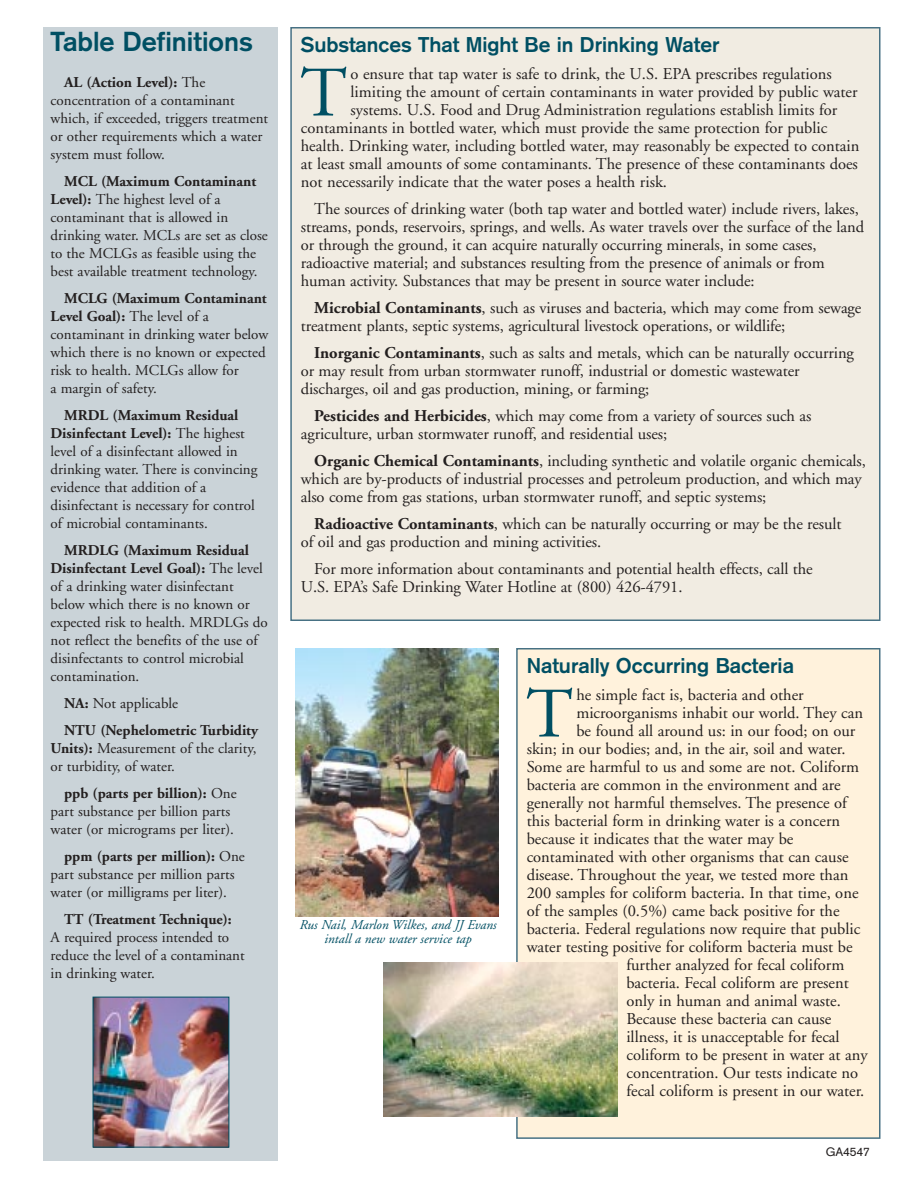
<style>
.page{position:relative;width:918px;height:1188px;background:#fff}
.page>*{position:absolute;margin:0;border:0;box-sizing:border-box;transform-origin:0 0}
.t1{font:70.8px "Adobe Garamond";color:#004f63}
.t2{font:700 27px "Akzidenz Grotesk";color:#004f63}
.t3{font:700 21px "Akzidenz Grotesk";color:#004f63}
.t4{font:16.5px/18px "Adobe Garamond";color:#231f1f}
.t5{font:15px/18px "Adobe Garamond";color:#231f1f}
.t6{font:700 15px/27px "Adobe Garamond";color:#231f1f}
.t7{font:italic 13.5px/13.5px "Adobe Garamond";color:#004f63;text-align:center}
.t8{font:12px "Akzidenz Grotesk";color:#231f1f}
.s1{font-weight:700}
.s2{font-weight:400}
</style>
<div class="page">
<div style="left:44px;top:27px;width:234px;height:1134px;background:#cad3d8"></div>
<img style="left:95px;top:999px;width:132px;height:147px">
<div style="left:93px;top:997px;width:136px;height:151px;border:1px solid #004f63"></div>
<img style="left:295px;top:648px;width:204px;height:268px">
<div style="left:291px;top:28px;width:589px;height:592px;background:#f1ece2"></div>
<div style="left:290px;top:27px;width:590px;height:594px;border:2px solid #477184"></div>
<div style="left:517px;top:649px;width:363px;height:489px;background:#fff2dc"></div>
<div style="left:516px;top:648px;width:364px;height:491px;border:2px solid #477184"></div>
<img style="left:383px;top:963px;width:234px;height:154px">
<h2 class="t2" style="left:51px;top:31px;width:203px">Table Definitions</h2>
<p class="t5" style="left:51px;top:74px;width:219px;text-indent:14px"><span class="s1">AL (Action Level):</span> The concentration of a contaminant which, if exceeded, triggers treatment or other requirements which a water system must follow.</p>
<p class="t5" style="left:51px;top:173px;width:219px;text-indent:14px"><span class="s1">MCL (Maximum Contaminant<br>Level):</span> The highest level of a contaminant that is allowed in drinking water. MCLs are set as close to the MCLGs as feasible using the best available treatment technology.</p>
<p class="t5" style="left:51px;top:290px;width:219px;text-indent:14px"><span class="s1">MCLG (Maximum Contaminant<br>Level Goal):</span> The level of a contaminant in drinking water below which there is no known or expected risk to health. MCLGs allow for<br>a margin of safety.</p>
<p class="t5" style="left:51px;top:407px;width:208px;text-indent:14px"><span class="s1">MRDL (Maximum Residual<br>Disinfectant Level):</span> The highest level of a disinfectant allowed in drinking water. There is convincing evidence that addition of a disinfectant is necessary for control of microbial contaminants.</p>
<p class="t5" style="left:51px;top:542px;width:219px;text-indent:14px"><span class="s1">MRDLG (Maximum Residual<br>Disinfectant Level Goal):</span> The level of a drinking water disinfectant below which there is no known or expected risk to health. MRDLGs do not reflect the benefits of the use of disinfectants to control microbial contamination.</p>
<p class="t6" style="left:64px;top:691px;width:196px">NA: <span class="s2">Not applicable<br></span>NTU (Nephelometric Turbidity</p>
<p class="t5" style="left:51px;top:740px;width:207px"><span class="s1">Units):</span> Measurement of the clarity, or turbidity, of water.</p>
<p class="t5" style="left:51px;top:785px;width:188px;text-indent:14px"><span class="s1">ppb (parts per billion):</span> One part substance per billion parts water (or micrograms per liter).</p>
<p class="t5" style="left:51px;top:848px;width:196px;text-indent:14px"><span class="s1">ppm (parts per million):</span> One part substance per million parts water (or milligrams per liter).</p>
<p class="t6" style="left:64px;top:907px;width:169px">TT (Treatment Technique):</p>
<p class="t5" style="left:51px;top:929px;width:196px">A required process intended to reduce the level of a contaminant in drinking water.</p>
<p class="t3" style="left:301px;top:37px;width:420px">Substances That Might Be in Drinking Water</p>
<h1 class="t1" style="left:300px;top:64px;width:48px">T</h1>
<p class="t4" style="left:351px;top:67px;width:483px">o ensure that tap water is safe to drink, the U.S. EPA prescribes regulations</p>
<p class="t4" style="left:351px;top:85px;width:509px">limiting the amount of certain contaminants in water provided by public water</p>
<p class="t4" style="left:351px;top:103px;width:488px">systems. U.S. Food and Drug Administration regulations establish limits for</p>
<p class="t4" style="left:301px;top:121px;width:528px">contaminants in bottled water, which must provide the same protection for public</p>
<p class="t4" style="left:301px;top:139px;width:560px">health. Drinking water, including bottled water, may reasonably be expected to contain</p>
<p class="t4" style="left:301px;top:157px;width:559px">at least small amounts of some contaminants. The presence of these contaminants does</p>
<p class="t4" style="left:301px;top:175px;width:368px">not necessarily indicate that the water poses a health risk.</p>
<p class="t4" style="left:301px;top:202px;width:565px;text-indent:14px">The sources of drinking water (both tap water and bottled water) include rivers, lakes, streams, ponds, reservoirs, springs, and wells. As water travels over the surface of the land or through the ground, it can acquire naturally occurring minerals, in some cases, radioactive material; and substances resulting from the presence of animals or from human activity. Substances that may be present in source water include:</p>
<p class="t4" style="left:301px;top:301px;width:562px;text-indent:14px"><span class="s1">Microbial Contaminants</span>, such as viruses and bacteria, which may come from sewage treatment plants, septic systems, agricultural livestock operations, or wildlife;</p>
<p class="t4" style="left:301px;top:346px;width:555px;text-indent:14px"><span class="s1">Inorganic Contaminants</span>, such as salts and metals, which can be naturally occurring or may result from urban stormwater runoff, industrial or domestic wastewater discharges, oil and gas production, mining, or farming;</p>
<p class="t4" style="left:301px;top:409px;width:512px;text-indent:14px"><span class="s1">Pesticides and Herbicides</span>, which may come from a variety of sources such as agriculture, urban stormwater runoff, and residential uses;</p>
<p class="t4" style="left:301px;top:454px;width:567px;text-indent:13px"><span class="s1">Organic Chemical Contaminants</span>, including synthetic and volatile organic chemicals, which are by-products of industrial processes and petroleum production, and which may also come from gas stations, urban stormwater runoff, and septic systems;</p>
<p class="t4" style="left:301px;top:517px;width:542px;text-indent:14px"><span class="s1">Radioactive Contaminants</span>, which can be naturally occurring or may be the result of oil and gas production and mining activities.</p>
<p class="t4" style="left:301px;top:562px;width:513px;text-indent:13px">For more information about contaminants and potential health effects, call the<br>U.S. EPA’s Safe Drinking Water Hotline at (800) 426-4791.</p>
<p class="t7" style="left:299px;top:919px;width:198px">Rus Nail, Marlon Wilkes, and JJ Evans intall a new water service tap</p>
<p class="t3" style="left:527px;top:658px;width:269px">Naturally Occurring Bacteria</p>
<h1 class="t1" style="left:526px;top:685px;width:48px">T</h1>
<p class="t4" style="left:576px;top:688px;width:229px">he simple fact is, bacteria and other</p>
<p class="t4" style="left:576px;top:706px;width:288px">microorganisms inhabit our world. They can</p>
<p class="t4" style="left:576px;top:724px;width:280px">be found all around us: in our food; on our</p>
<p class="t4" style="left:527px;top:742px;width:320px">skin; in our bodies; and, in the air, soil and water.</p>
<p class="t4" style="left:527px;top:760px;width:334px">Some are harmful to us and some are not. Coliform</p>
<p class="t4" style="left:527px;top:778px;width:316px">bacteria are common in the environment and are</p>
<p class="t4" style="left:527px;top:796px;width:322px">generally not harmful themselves. The presence of</p>
<p class="t4" style="left:527px;top:814px;width:315px">this bacterial form in drinking water is a concern</p>
<p class="t4" style="left:527px;top:832px;width:268px">because it indicates that the water may be</p>
<p class="t4" style="left:527px;top:850px;width:323px">contaminated with other organisms that can cause</p>
<p class="t4" style="left:527px;top:868px;width:323px">disease. Throughout the year, we tested more than</p>
<p class="t4" style="left:527px;top:886px;width:333px">200 samples for coliform bacteria. In that time, one</p>
<p class="t4" style="left:527px;top:904px;width:314px">of the samples (0.5%) came back positive for the</p>
<p class="t4" style="left:527px;top:922px;width:335px">bacteria. Federal regulations now require that public</p>
<p class="t4" style="left:527px;top:940px;width:327px">water testing positive for coliform bacteria must be</p>
<p class="t4" style="left:626px;top:958px;width:220px">further analyzed for fecal coliform</p>
<p class="t4" style="left:626px;top:976px;width:224px">bacteria. Fecal coliform are present</p>
<p class="t4" style="left:626px;top:994px;width:216px">only in human and animal waste.</p>
<p class="t4" style="left:626px;top:1012px;width:207px">Because these bacteria can cause</p>
<p class="t4" style="left:626px;top:1030px;width:215px">illness, it is unacceptable for fecal</p>
<p class="t4" style="left:626px;top:1048px;width:243px">coliform to be present in water at any</p>
<p class="t4" style="left:626px;top:1066px;width:233px">concentration. Our tests indicate no</p>
<p class="t4" style="left:626px;top:1084px;width:240px">fecal coliform is present in our water.</p>
<p class="t8" style="left:826px;top:1148px;width:46px">GA4547</p>
</div>
